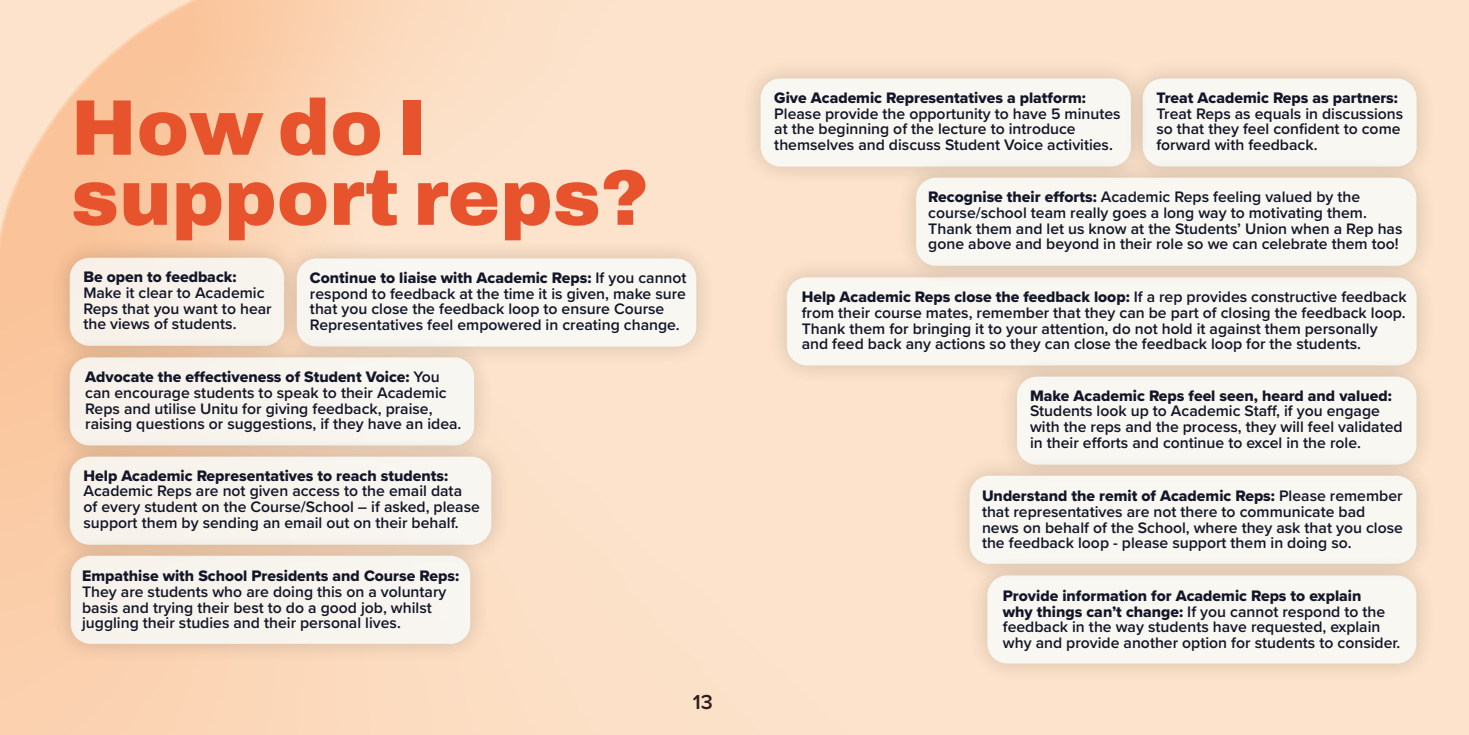
<style>
.page{position:relative;width:1469px;height:735px;background:#fff}
.page>*{position:absolute;margin:0;border:0;box-sizing:border-box;transform-origin:0 0}
.t1{font:600 78.75px/70px "Archivo";color:#e7532c}
.t2{font:600 21px "Proxima Nova";color:#2b1b1e}
.t3{font:600 15.75px/15.8px "Proxima Nova";color:#131628}
.t4{font:15.75px "Proxima Nova Extrabld";color:#131628}
.s1{font-family:"Proxima Nova";font-weight:600}
.s2{font-family:"Proxima Nova Extrabld";font-weight:400}
</style>
<div class="page">
<div style="left:48px;top:236px;width:258px;height:131px;background:#000;opacity:.21"></div>
<div style="left:70px;top:257px;width:214px;height:88px;background:#f7f2eb;border-radius:20px"></div>
<div style="left:275px;top:236px;width:443px;height:132px;background:#000;opacity:.21"></div>
<div style="left:297px;top:258px;width:399px;height:88px;background:#f8f7f2;border-radius:20px"></div>
<div style="left:48px;top:335px;width:448px;height:132px;background:#000;opacity:.21"></div>
<div style="left:70px;top:357px;width:404px;height:88px;background:#f7f4ee;border-radius:20px"></div>
<div style="left:48px;top:434px;width:465px;height:132px;background:#000;opacity:.21"></div>
<div style="left:70px;top:456px;width:421px;height:88px;background:#f7f4ee;border-radius:20px"></div>
<div style="left:49px;top:533px;width:443px;height:132px;background:#000;opacity:.21"></div>
<div style="left:71px;top:555px;width:399px;height:88px;background:#f7f4ee;border-radius:20px"></div>
<div style="left:1120px;top:57px;width:318px;height:131px;background:#000;opacity:.21"></div>
<div style="left:1142px;top:78px;width:274px;height:88px;background:#f8f7f2;border-radius:20px"></div>
<div style="left:765px;top:255px;width:673px;height:132px;background:#000;opacity:.21"></div>
<div style="left:787px;top:277px;width:629px;height:88px;background:#f8f7f2;border-radius:20px"></div>
<div style="left:739px;top:57px;width:413px;height:131px;background:#000;opacity:.21"></div>
<div style="left:760px;top:78px;width:370px;height:88px;background:#f8f7f2;border-radius:20px"></div>
<div style="left:894px;top:156px;width:544px;height:131px;background:#000;opacity:.21"></div>
<div style="left:916px;top:177px;width:500px;height:89px;background:#f8f7f2;border-radius:20px"></div>
<div style="left:995px;top:354px;width:443px;height:132px;background:#000;opacity:.21"></div>
<div style="left:1016px;top:376px;width:400px;height:88px;background:#f8f7f2;border-radius:20px"></div>
<div style="left:947px;top:453px;width:490px;height:132px;background:#000;opacity:.21"></div>
<div style="left:969px;top:475px;width:447px;height:88px;background:#f8f7f2;border-radius:20px"></div>
<div style="left:965px;top:553px;width:473px;height:132px;background:#000;opacity:.21"></div>
<div style="left:987px;top:575px;width:429px;height:88px;background:#f8f7f2;border-radius:20px"></div>
<h1 class="t1" style="left:71px;top:93px;width:579px">How do I support reps?</h1>
<p class="t4" style="left:83px;top:265px;width:155px">Be open to feedback:</p>
<p class="t3" style="left:83px;top:284px;width:190px">Make it clear to Academic<br>Reps that you want to hear the views of students.</p>
<p class="t4" style="left:310px;top:266px;width:378px">Continue to liaise with Academic Reps: <span class="s1">If you cannot</span></p>
<p class="t3" style="left:310px;top:285px;width:377px">respond to feedback at the time it is given, make sure that you close the feedback loop to ensure Course<br>Representatives feel empowered in creating change.</p>
<p class="t4" style="left:85px;top:365px;width:356px">Advocate the effectiveness of Student Voice: <span class="s1">You</span></p>
<p class="t3" style="left:85px;top:384px;width:378px">can encourage students to speak to their Academic<br>Reps and utilise Unitu for giving feedback, praise, raising questions or suggestions, if they have an idea.</p>
<p class="t4" style="left:83px;top:463px;width:366px">Help Academic Representatives to reach students:</p>
<p class="t3" style="left:83px;top:482px;width:398px">Academic Reps are not given access to the email data<br>of every student on the Course/School – if asked, please support them by sending an email out on their behalf.</p>
<p class="t4" style="left:82px;top:563px;width:378px">Empathise with School Presidents and Course Reps:</p>
<p class="t3" style="left:82px;top:583px;width:366px">They are students who are doing this on a voluntary basis and trying their best to do a good job, whilst juggling their studies and their personal lives.</p>
<h2 class="t2" style="left:692px;top:686px;width:22px">13</h2>
<p class="t4" style="left:774px;top:86px;width:313px">Give Academic Representatives a platform:</p>
<p class="t3" style="left:774px;top:105px;width:348px">Please provide the opportunity to have 5 minutes at the beginning of the lecture to introduce themselves and discuss Student Voice activities.</p>
<p class="t4" style="left:1156px;top:86px;width:243px">Treat Academic Reps as partners:</p>
<p class="t3" style="left:1156px;top:105px;width:248px">Treat Reps as equals in discussions so that they feel confident to come forward with feedback.</p>
<p class="t3" style="left:928px;top:188px;width:476px"><span class="s2">Recognise their efforts:</span> Academic Reps feeling valued by the course/school team really goes a long way to motivating them.<br>Thank them and let us know at the Students’ Union when a Rep has gone above and beyond in their role so we can celebrate them too!</p>
<p class="t4" style="left:801px;top:285px;width:606px">Help Academic Reps close the feedback loop: <span class="s1">If a rep provides constructive feedback</span></p>
<p class="t3" style="left:801px;top:304px;width:605px">from their course mates, remember that they can be part of closing the feedback loop.<br>Thank them for bringing it to your attention, do not hold it against them personally and feed back any actions so they can close the feedback loop for the students.</p>
<p class="t4" style="left:1030px;top:383px;width:363px">Make Academic Reps feel seen, heard and valued:</p>
<p class="t3" style="left:1030px;top:402px;width:374px">Students look up to Academic Staff, if you engage with the reps and the process, they will feel validated in their efforts and continue to excel in the role.</p>
<p class="t4" style="left:982px;top:483px;width:422px">Understand the remit of Academic Reps: <span class="s1">Please remember</span></p>
<p class="t3" style="left:982px;top:503px;width:422px">that representatives are not there to communicate bad news on behalf of the School, where they ask that you close the feedback loop - please support them in doing so.</p>
<p class="t4" style="left:1002px;top:583px;width:360px">Provide information for Academic Reps to explain</p>
<p class="t3" style="left:1002px;top:602px;width:399px"><span class="s2">why things can’t change:</span> If you cannot respond to the feedback in the way students have requested, explain why and provide another option for students to consider.</p>
</div>
